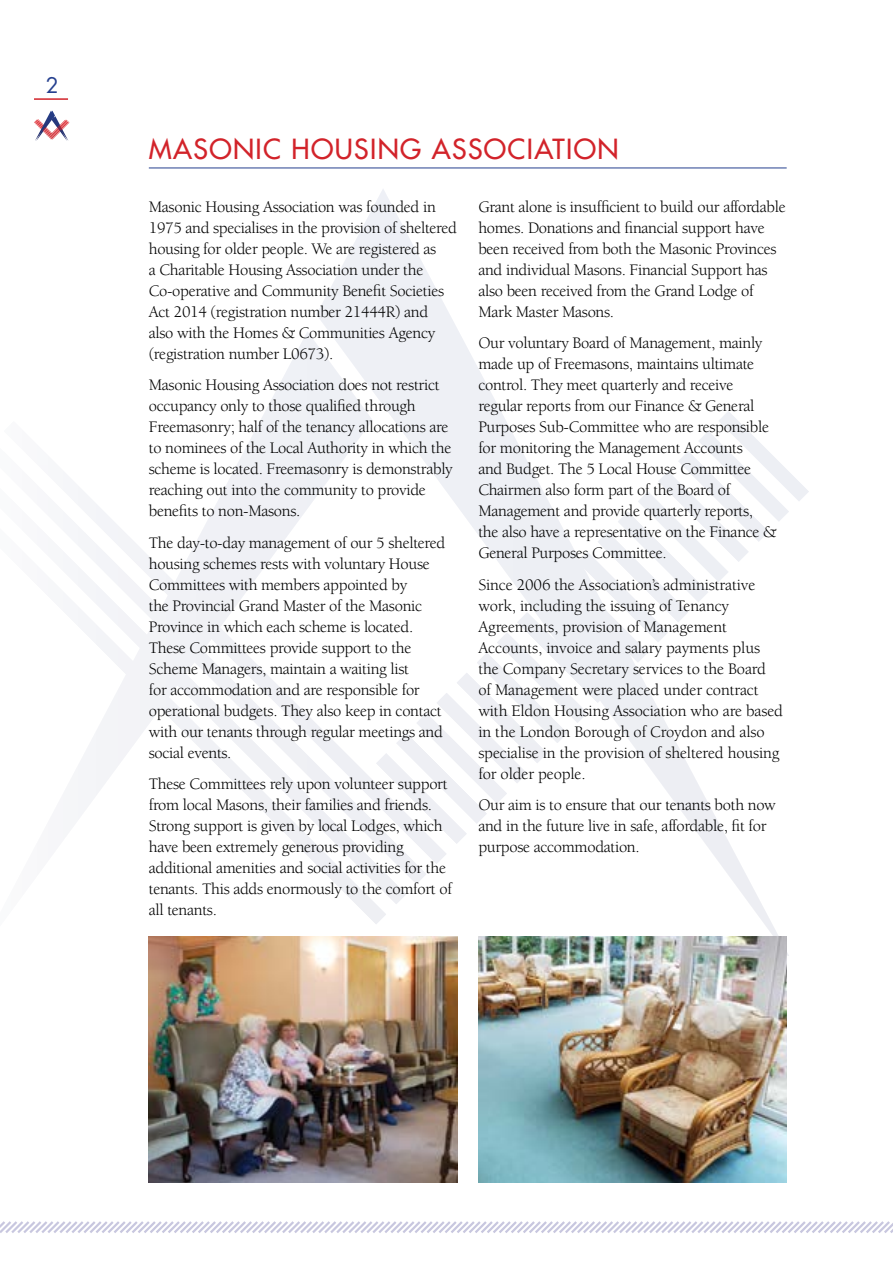
<style>
.page{position:relative;width:893px;height:1263px;background:#fff}
.page>*{position:absolute;margin:0;border:0;box-sizing:border-box;transform-origin:0 0}
.t1{font:27px "Futura";letter-spacing:.05em;color:#d2232a}
.t2{font:21px "Futura";color:#25408f}
.t3{font:16.5px/21px "Berkeley";letter-spacing:-.02em;color:#000}
</style>
<div class="page">
<svg style="left:317px;top:189px;width:472px;height:767px"></svg>
<svg style="left:148px;top:331px;width:225px;height:625px"></svg>
<svg style="left:376px;top:411px;width:433px;height:433px"></svg>
<svg style="left:148px;top:421px;width:299px;height:443px"></svg>
<svg style="left:148px;top:441px;width:278px;height:443px"></svg>
<svg style="left:148px;top:461px;width:258px;height:443px"></svg>
<svg style="left:78px;top:481px;width:308px;height:443px"></svg>
<svg style="left:0;top:1221px;width:893px;height:12px"></svg>
<hr style="left:149px;top:168px;width:638px;height:1px;background:#25408f">
<img style="left:149px;top:936px;width:308px;height:246px">
<img style="left:478px;top:936px;width:309px;height:246px">
<hr style="left:34px;top:98px;width:34px;height:2px;background:#d2232a">
<svg style="left:34px;top:111px;width:35px;height:30px"></svg>
<p class="t2" style="left:46px;top:71px;width:14px">2</p>
<h1 class="t1" style="left:149px;top:132px;width:471px">MASONIC HOUSING ASSOCIATION</h1>
<p class="t3" style="left:149px;top:196px;width:310px">Masonic Housing Association was founded in 1975 and specialises in the provision of sheltered housing for older people. We are registered as<br>a Charitable Housing Association under the Co-operative and Community Benefit Societies Act 2014 (registration number 21444R) and<br>also with the Homes &amp; Communities Agency (registration number L0673).</p>
<p class="t3" style="left:149px;top:375px;width:306px">Masonic Housing Association does not restrict occupancy only to those qualified through Freemasonry; half of the tenancy allocations are to nominees of the Local Authority in which the scheme is located. Freemasonry is demonstrably reaching out into the community to provide benefits to non-Masons.</p>
<p class="t3" style="left:149px;top:532px;width:298px">The day-to-day management of our 5 sheltered housing schemes rests with voluntary House Committees with members appointed by<br>the Provincial Grand Master of the Masonic Province in which each scheme is located.<br>These Committees provide support to the Scheme Managers, maintain a waiting list<br>for accommodation and are responsible for operational budgets. They also keep in contact with our tenants through regular meetings and social events.</p>
<p class="t3" style="left:149px;top:774px;width:305px">These Committees rely upon volunteer support from local Masons, their families and friends.<br>Strong support is given by local Lodges, which have been extremely generous providing additional amenities and social activities for the tenants. This adds enormously to the comfort of all tenants.</p>
<p class="t3" style="left:478px;top:196px;width:309px">Grant alone is insufficient to build our affordable homes. Donations and financial support have been received from both the Masonic Provinces and individual Masons. Financial Support has also been received from the Grand Lodge of Mark Master Masons.</p>
<p class="t3" style="left:478px;top:333px;width:300px">Our voluntary Board of Management, mainly made up of Freemasons, maintains ultimate control. They meet quarterly and receive regular reports from our Finance &amp; General Purposes Sub-Committee who are responsible for monitoring the Management Accounts<br>and Budget. The 5 Local House Committee Chairmen also form part of the Board of Management and provide quarterly reports, the also have a representative on the Finance &amp; General Purposes Committee.</p>
<p class="t3" style="left:478px;top:574px;width:306px">Since 2006 the Association’s administrative work, including the issuing of Tenancy Agreements, provision of Management Accounts, invoice and salary payments plus the Company Secretary services to the Board<br>of Management were placed under contract with Eldon Housing Association who are based in the London Borough of Croydon and also specialise in the provision of sheltered housing for older people.</p>
<p class="t3" style="left:478px;top:795px;width:299px">Our aim is to ensure that our tenants both now and in the future live in safe, affordable, fit for purpose accommodation.</p>
</div>
